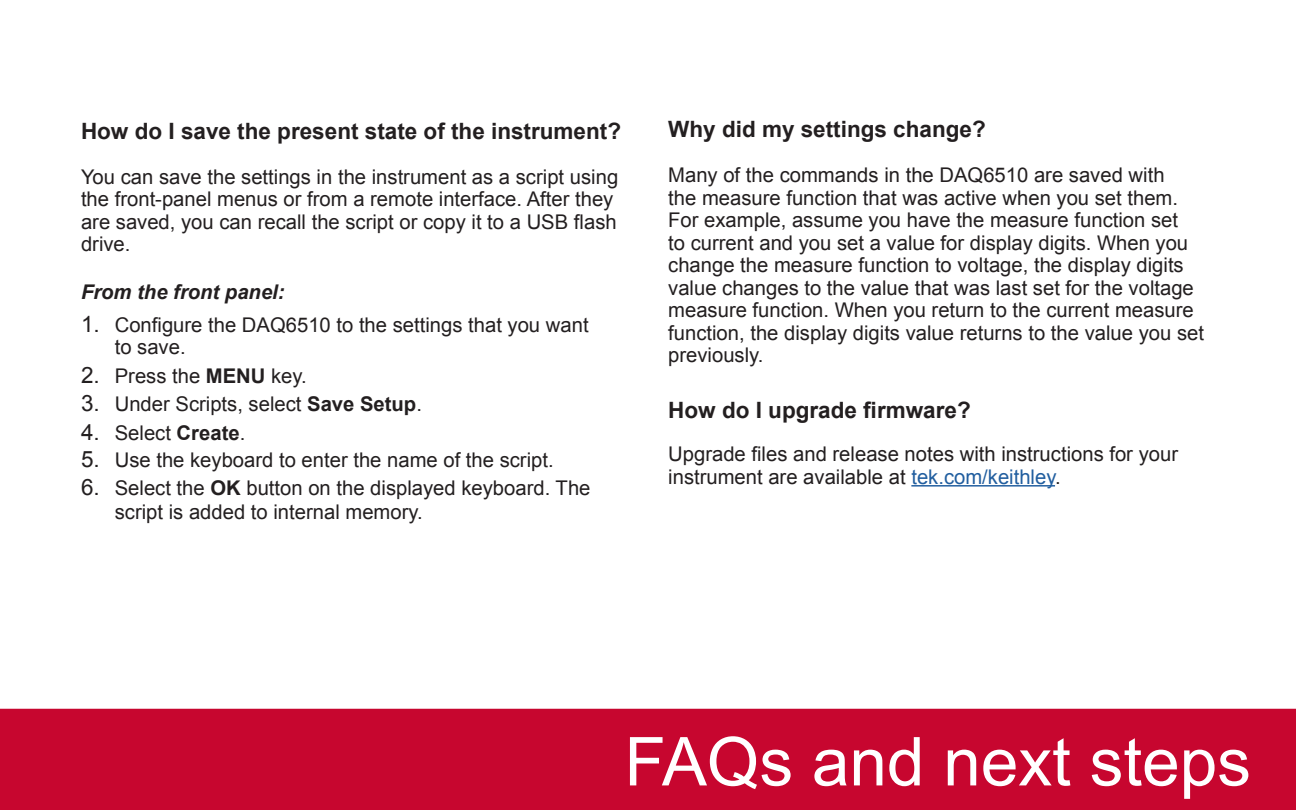
<style>
.page{position:relative;width:1296px;height:810px;background:#fff}
.page>*{position:absolute;margin:0;border:0;box-sizing:border-box;transform-origin:0 0}
.t1{font:67.5px "Arial";color:#fff}
.t2{font:700 22.5px "Arial";color:#231f20}
.t3{font:20.25px/22.5px "Arial";color:#231f20}
.t4{font:italic 700 20.25px "Arial";color:#231f20}
.s1{font-size:22.5px}
.s2{font-weight:700}
.s3{color:#215e9f}
</style>
<div class="page">
<div style="left:0;top:709px;width:1296px;height:101px;background:#c7062f"></div>
<hr style="left:911px;top:485px;width:144px;height:2px;background:#215e9f">
<p class="t2" style="left:81px;top:116px;width:542px">How do I save the present state of the instrument?</p>
<p class="t3" style="left:81px;top:166px;width:539px">You can save the settings in the instrument as a script using the front-panel menus or from a remote interface. After they are saved, you can recall the script or copy it to a USB flash drive.</p>
<p class="t4" style="left:81px;top:279px;width:205px">From the front panel:</p>
<p class="t3" style="left:115px;top:314px;width:475px;text-indent:-34px"><span class="s1">1.</span> Configure the DAQ6510 to the settings that you want to save.</p>
<p class="t3" style="left:81px;top:365px;width:227px"><span class="s1">2.</span> Press the <span class="s2">MENU</span> key.</p>
<p class="t3" style="left:81px;top:393px;width:342px"><span class="s1">3.</span> Under Scripts, select <span class="s2">Save Setup</span>.</p>
<p class="t3" style="left:81px;top:422px;width:166px"><span class="s1">4.</span> Select <span class="s2">Create</span>.</p>
<p class="t3" style="left:81px;top:449px;width:474px"><span class="s1">5.</span> Use the keyboard to enter the name of the script.</p>
<p class="t3" style="left:115px;top:476px;width:477px;line-height:24.3px;text-indent:-34px"><span class="s1">6.</span> Select the <span class="s2">OK</span> button on the displayed keyboard. The script is added to internal memory.</p>
<p class="t2" style="left:668px;top:114px;width:319px">Why did my settings change?</p>
<p class="t3" style="left:668px;top:164px;width:537px">Many of the commands in the DAQ6510 are saved with<br>the measure function that was active when you set them.<br>For example, assume you have the measure function set<br>to current and you set a value for display digits. When you change the measure function to voltage, the display digits value changes to the value that was last set for the voltage measure function. When you return to the current measure function, the display digits value returns to the value you set previously.</p>
<p class="t2" style="left:668px;top:396px;width:304px">How do I upgrade firmware?</p>
<p class="t3" style="left:668px;top:443px;width:511px">Upgrade files and release notes with instructions for your instrument are available at <span class="s3">tek.com/keithley</span>.</p>
<h1 class="t1" style="left:624px;top:718px;width:628px">FAQs and next steps</h1>
</div>
